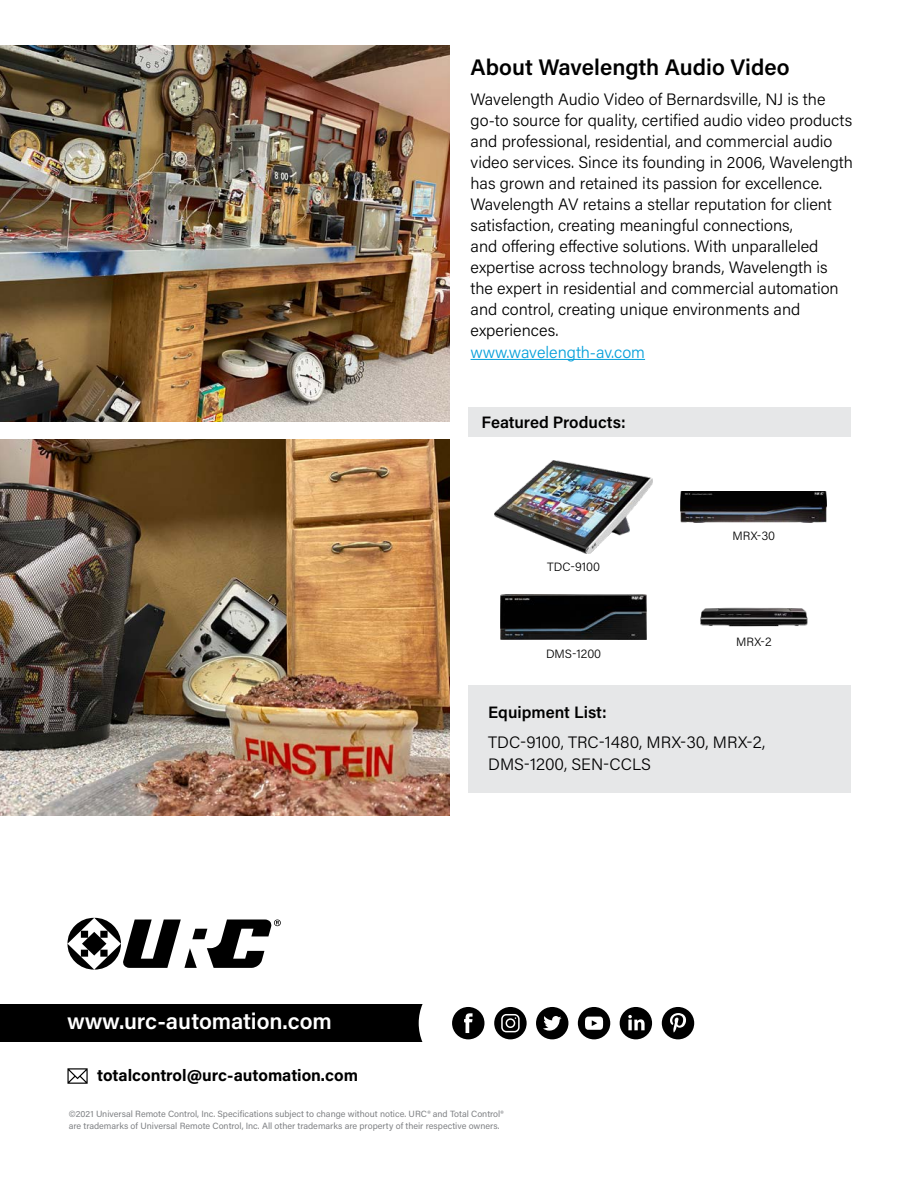
<style>
.page{position:relative;width:918px;height:1188px;background:#fff}
.page>*{position:absolute;margin:0;border:0;box-sizing:border-box;transform-origin:0 0}
.t1{font:600 22.5px "Acumin Pro";color:#000}
.t2{font:600 22.5px "Acumin Pro";letter-spacing:-.005em;color:#fff}
.t3{font:300 16.5px/21px "Acumin Pro";color:#000}
.t4{font:700 16.5px "Acumin Pro";color:#000}
.t5{font:600 16.5px "Acumin Pro";color:#000}
.t6{font:300 16.5px "Acumin Pro";color:#049fda}
.t7{font:300 12px "Acumin Pro";color:#000}
.t8{font:9px "Acumin Pro";color:#808285}
</style>
<div class="page">
<div style="left:0;top:1004px;width:510px;height:38px;background:#000"></div>
<div style="left:419px;top:974px;width:99px;height:99px;background:#fff;border-radius:50px"></div>
<div style="left:536px;top:1007px;width:32px;height:32px;background:#000;border-radius:16px"></div>
<svg style="left:543px;top:1016px;width:19px;height:15px"></svg>
<div style="left:494px;top:1007px;width:33px;height:32px;background:#000;border-radius:16px"></div>
<svg style="left:501px;top:1014px;width:19px;height:18px"></svg>
<div style="left:452px;top:1007px;width:32px;height:32px;background:#000;border-radius:16px"></div>
<svg style="left:464px;top:1013px;width:9px;height:20px"></svg>
<div style="left:578px;top:1007px;width:32px;height:32px;background:#000;border-radius:16px"></div>
<svg style="left:585px;top:1017px;width:18px;height:13px"></svg>
<svg style="left:67px;top:1068px;width:21px;height:16px"></svg>
<div style="left:620px;top:1007px;width:32px;height:32px;background:#000;border-radius:16px"></div>
<svg style="left:628px;top:1015px;width:17px;height:15px"></svg>
<div style="left:662px;top:1007px;width:32px;height:32px;background:#000;border-radius:16px"></div>
<svg style="left:670px;top:1013px;width:16px;height:20px"></svg>
<svg style="left:68px;top:918px;width:213px;height:52px"></svg>
<hr style="left:471px;top:359px;width:174px;height:1px;background:#049fda">
<div style="left:468px;top:685px;width:382px;height:108px;background:#e6e7e8"></div>
<img style="left:0;top:440px;width:450px;height:376px">
<div style="left:468px;top:407px;width:382px;height:29px;background:#e6e7e8"></div>
<img style="left:494px;top:460px;width:159px;height:93px">
<img style="left:700px;top:607px;width:108px;height:20px">
<img style="left:0;top:45px;width:450px;height:377px">
<img style="left:681px;top:491px;width:146px;height:31px">
<img style="left:501px;top:595px;width:146px;height:45px">
<p class="t1" style="left:471px;top:51px;width:321px">About Wavelength Audio Video</p>
<p class="t3" style="left:471px;top:88px;width:384px">Wavelength Audio Video of Bernardsville, NJ is the go-to source for quality, certified audio video products and professional, residential, and commercial audio video services. Since its founding in 2006, Wavelength has grown and retained its passion for excellence.<br>Wavelength AV retains a stellar reputation for client satisfaction, creating meaningful connections,<br>and offering effective solutions. With unparalleled expertise across technology brands, Wavelength is the expert in residential and commercial automation and control, creating unique environments and experiences.</p>
<p class="t6" style="left:471px;top:341px;width:176px">www.wavelength-av.com</p>
<p class="t5" style="left:482px;top:410px;width:146px">Featured Products:</p>
<p class="t7" style="left:547px;top:559px;width:54px">TDC-9100</p>
<p class="t7" style="left:546px;top:646px;width:57px">DMS-1200</p>
<p class="t7" style="left:732px;top:527px;width:44px">MRX-30</p>
<p class="t7" style="left:736px;top:634px;width:37px">MRX-2</p>
<p class="t2" style="left:67px;top:1006px;width:266px">www.urc-automation.com</p>
<p class="t4" style="left:97px;top:1064px;width:262px">totalcontrol@urc-automation.com</p>
<p class="t5" style="left:488px;top:700px;width:120px">Equipment List:</p>
<p class="t3" style="left:488px;top:731px;width:279px">TDC-9100, TRC-1480, MRX-30, MRX-2,</p>
<p class="t3" style="left:488px;top:753px;width:164px">DMS-1200, SEN-CCLS</p>
<p class="t8" style="left:69px;top:1108px;width:436px">©2021 Universal Remote Control, Inc. Specifications subject to change without notice. URC® and Total Control®</p>
<p class="t8" style="left:69px;top:1120px;width:432px">are trademarks of Universal Remote Control, Inc. All other trademarks are property of their respective owners.</p>
</div>
